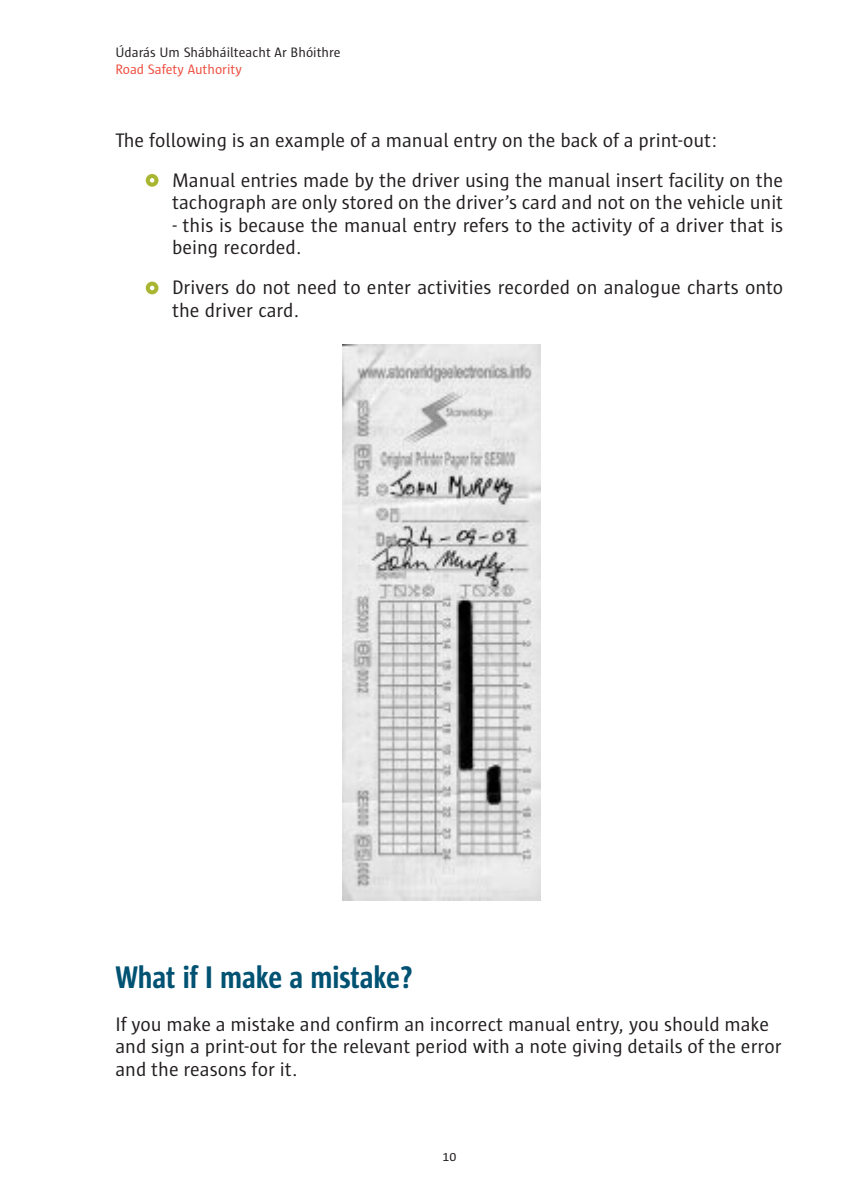
<style>
.page{position:relative;width:842px;height:1191px;background:#fff}
.page>*{position:absolute;margin:0;border:0;box-sizing:border-box;transform-origin:0 0}
.t1{font:700 32px "Sun Cd";color:#005273}
.t2{font:20px/22.4px "Sun";color:#231f20}
.t3{font:14px "Sun";color:#231f20}
.t4{font:14px "Sun";color:#ef4b3d}
</style>
<div class="page">
<img style="left:342px;top:344px;width:199px;height:556px">
<svg style="left:146px;top:281px;width:12px;height:13px"></svg>
<svg style="left:146px;top:174px;width:12px;height:13px"></svg>
<p class="t3" style="left:115px;top:47px;width:227px">Údarás Um Shábháilteacht Ar Bhóithre</p>
<p class="t4" style="left:115px;top:64px;width:128px">Road Safety Authority</p>
<p class="t2" style="left:172px;top:121px;width:613px;line-height:40px;text-indent:-57px">The following is an example of a manual entry on the back of a print-out:<br>Manual entries made by the driver using the manual insert facility on the</p>
<p class="t2" style="left:172px;top:193px;width:613px">tachograph are only stored on the driver’s card and not on the vehicle unit</p>
<p class="t2" style="left:172px;top:215px;width:613px">- this is because the manual entry refers to the activity of a driver that is being recorded.</p>
<p class="t2" style="left:172px;top:278px;width:613px">Drivers do not need to enter activities recorded on analogue charts onto the driver card.</p>
<h1 class="t1" style="left:115px;top:965px;width:299px">What if I make a mistake?</h1>
<p class="t2" style="left:115px;top:1014px;width:668px">If you make a mistake and confirm an incorrect manual entry, you should make and sign a print-out for the relevant period with a note giving details of the error and the reasons for it.</p>
<p class="t3" style="left:442px;top:1150px;width:15px">10</p>
</div>
